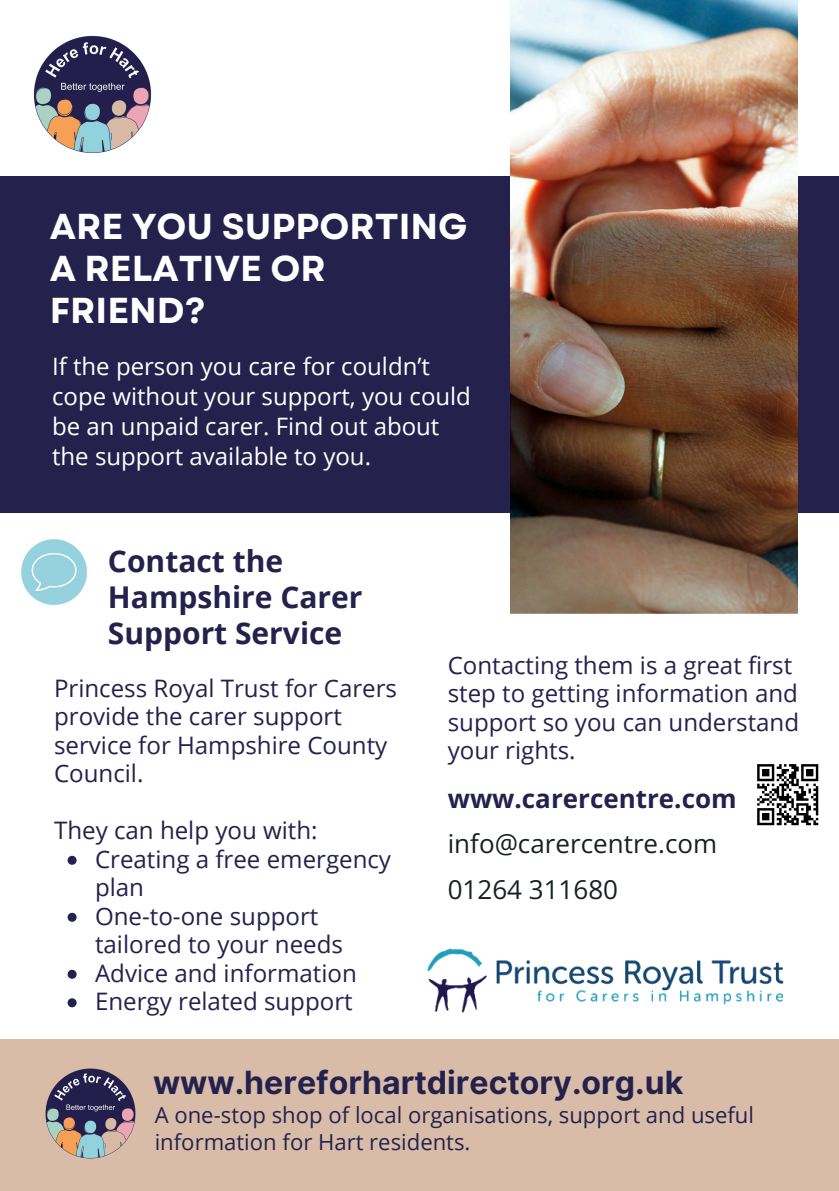
<style>
.page{position:relative;width:839px;height:1191px;background:#fff}
.page>*{position:absolute;margin:0;border:0;box-sizing:border-box;transform-origin:0 0}
.t1{font:700 36px/42px "Garet";color:#fff}
.t2{font:700 32px "Inter";color:#24224d}
.t3{font:700 30px/36px "Open Sans";color:#24224d}
.t4{font:26px "Open Sans";color:#191f22}
.t5{font:700 26px "Open Sans";color:#24224d}
.t6{font:24px/28.4px "Open Sans";color:#24224d}
.t7{font:24px/30px "Open Sans";color:#fff}
.t8{font:22px/27px "Open Sans";color:#24224d}
</style>
<div class="page">
<div style="left:0;top:176px;width:838px;height:337px;background:#24224d"></div>
<img style="left:510px;top:0;width:287px;height:614px">
<div style="left:0;top:1039px;width:838px;height:152px;background:#d8bca8"></div>
<img style="left:33px;top:35px;width:119px;height:119px">
<img style="left:427px;top:948px;width:357px;height:65px">
<img style="left:45px;top:1068px;width:91px;height:91px">
<svg style="left:21px;top:539px;width:66px;height:66px"></svg>
<svg style="left:68px;top:856px;width:9px;height:9px"></svg>
<svg style="left:68px;top:913px;width:9px;height:9px"></svg>
<svg style="left:68px;top:970px;width:9px;height:9px"></svg>
<svg style="left:68px;top:998px;width:9px;height:9px"></svg>
<svg style="left:757px;top:764px;width:61px;height:61px"></svg>
<p class="t1" style="left:50px;top:205px;width:419px">ARE YOU SUPPORTING<br>A RELATIVE OR<br>FRIEND?</p>
<h2 class="t7" style="left:52px;top:351px;width:420px">If the person you care for couldn’t cope without your support, you could be an unpaid carer. Find out about the support available to you.</h2>
<p class="t3" style="left:108px;top:542px;width:256px">Contact the<br>Hampshire Carer<br>Support Service</p>
<h4 class="t6" style="left:54px;top:673px;width:344px">Princess Royal Trust for Carers provide the carer support service for Hampshire County<br>Council.</h4>
<h4 class="t6" style="left:54px;top:816px;width:265px">They can help you with:</h4>
<p class="t6" style="left:95px;top:844px;width:297px">Creating a free emergency plan</p>
<p class="t6" style="left:95px;top:901px;width:249px">One-to-one support tailored to your needs</p>
<p class="t6" style="left:95px;top:958px;width:263px">Advice and information</p>
<p class="t6" style="left:95px;top:987px;width:259px">Energy related support</p>
<h4 class="t6" style="left:447px;top:650px;width:353px">Contacting them is a great first step to getting information and support so you can understand your rights.</h4>
<h3 class="t5" style="left:447px;top:780px;width:290px">www.carercentre.com</h3>
<h4 class="t4" style="left:447px;top:825px;width:271px">info@carercentre.com</h4>
<h4 class="t4" style="left:447px;top:871px;width:172px">01264 311680</h4>
<p class="t2" style="left:153px;top:1064px;width:531px">www.hereforhartdirectory.org.uk</p>
<p class="t8" style="left:155px;top:1100px;width:601px">A one-stop shop of local organisations, support and useful information for Hart residents.</p>
</div>
